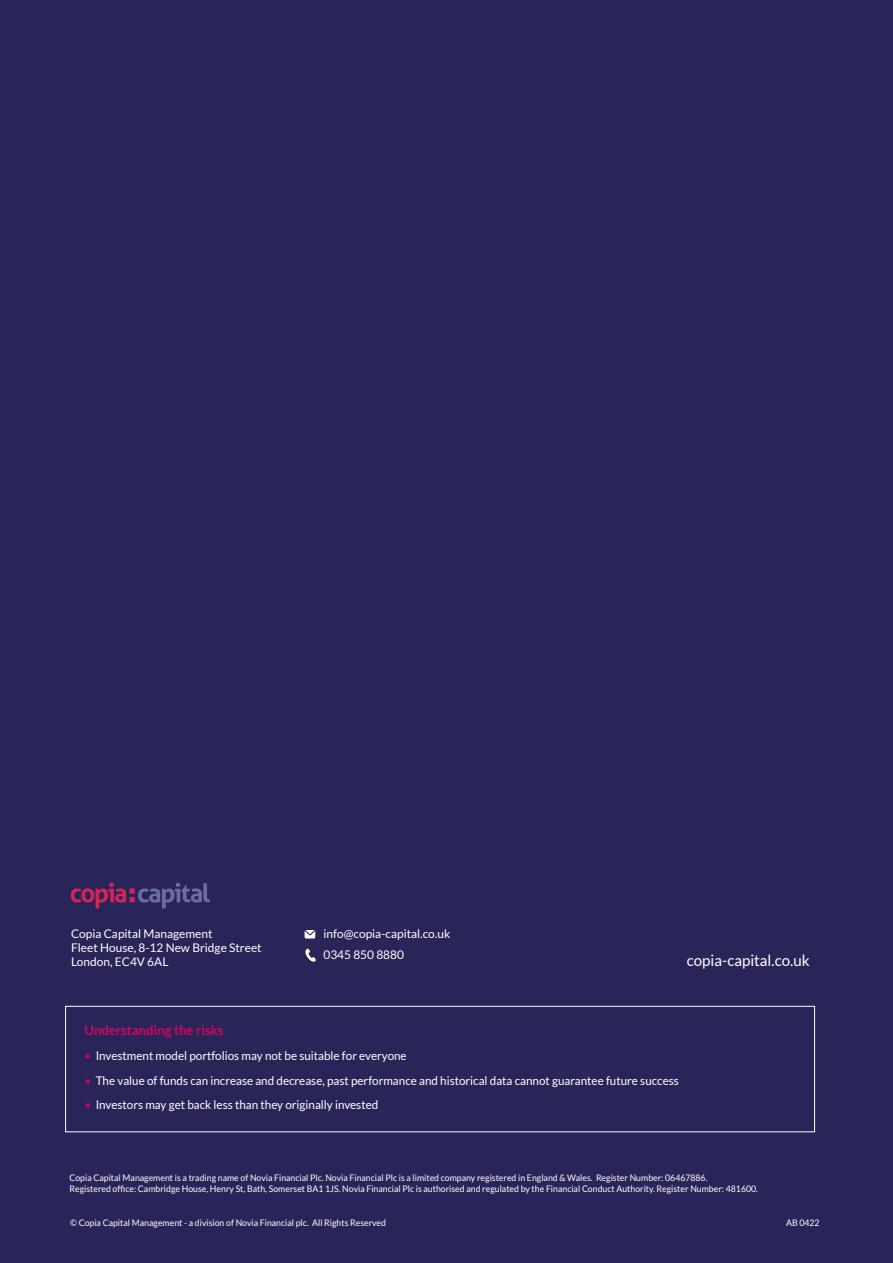
<style>
.page{position:relative;width:893px;height:1263px;background:#2a2559}
.page>*{position:absolute;margin:0;border:0;box-sizing:border-box;transform-origin:0 0}
.t1{font:15.6px "Lato";color:#fff}
.t2{font:700 13.5px "Lato";color:#d3045e}
.t3{font:12px "Lato";color:#fff}
.t4{font:11.85px/14.2px "Lato";color:#fff}
.t5{font:9px/10.8px "Lato";color:#fff}
.s1{color:#d3045e}
</style>
<div class="page">
<svg style="left:71px;top:883px;width:139px;height:25px"></svg>
<svg style="left:305px;top:930px;width:10px;height:8px"></svg>
<svg style="left:305px;top:948px;width:11px;height:14px"></svg>
<div style="left:65px;top:1006px;width:750px;height:126px;border:1px solid #fff"></div>
<h3 class="t4" style="left:71px;top:926px;width:192px">Copia Capital Management<br>Fleet House, 8-12 New Bridge Street<br>London, EC4V 6AL</h3>
<h3 class="t4" style="left:323px;top:923px;width:128px;line-height:21px">info@copia-capital.co.uk<br>0345 850 8880</h3>
<h1 class="t1" style="left:687px;top:951px;width:124px">copia-capital.co.uk</h1>
<h2 class="t2" style="left:84px;top:1022px;width:141px">Understanding the risks</h2>
<h3 class="t3" style="left:84px;top:1048px;width:324px"><span class="s1">•</span> Investment model portfolios may not be suitable for everyone</h3>
<h3 class="t3" style="left:84px;top:1073px;width:596px"><span class="s1">•</span> The value of funds can increase and decrease, past performance and historical data cannot guarantee future success</h3>
<h3 class="t3" style="left:84px;top:1098px;width:295px"><span class="s1">•</span> Investors may get back less than they originally invested</h3>
<p class="t5" style="left:69px;top:1172px;width:690px">Copia Capital Management is a trading name of Novia Financial Plc. Novia Financial Plc is a limited company registered in England &amp; Wales. Register Number: 06467886.<br>Registered office: Cambridge House, Henry St, Bath, Somerset BA1 1JS. Novia Financial Plc is authorised and regulated by the Financial Conduct Authority. Register Number: 481600.</p>
<p class="t5" style="left:70px;top:1217px;width:317px">© Copia Capital Management - a division of Novia Financial plc. All Rights Reserved</p>
<p class="t5" style="left:786px;top:1217px;width:35px">AB 0422</p>
</div>
